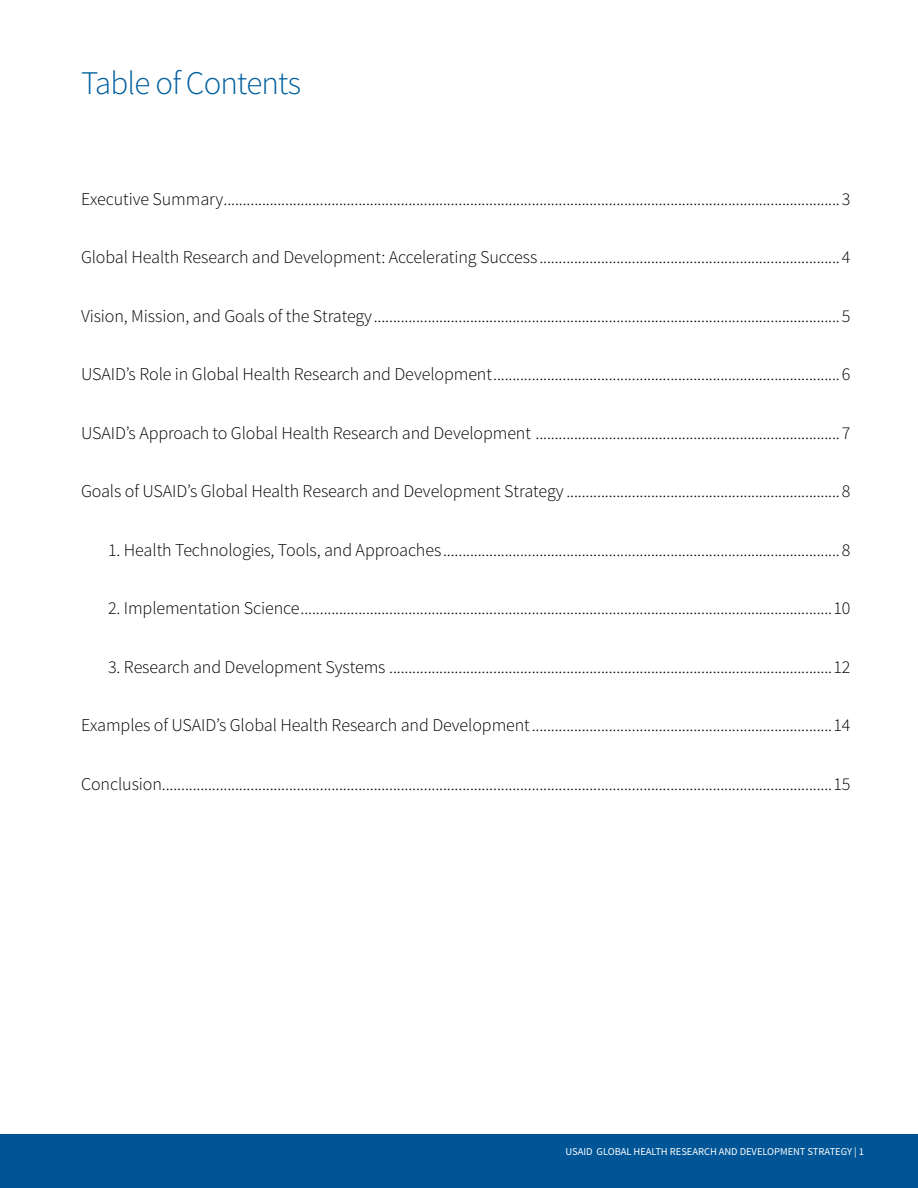
<style>
.page{position:relative;width:918px;height:1188px;background:#fff}
.page>*{position:absolute;margin:0;border:0;box-sizing:border-box;transform-origin:0 0}
.t1{font:300 33px "Source Sans Pro";letter-spacing:-.025em;color:#005f9e}
.t2{font:300 18px "Source Sans Pro";letter-spacing:-.005em;color:#000}
.t3{font:10.5px "Source Sans Pro";letter-spacing:-.005em;color:#fff}
</style>
<div class="page">
<div style="left:0;top:1134px;width:918px;height:54px;background:#005596"></div>
<h2 class="t1" style="left:81px;top:63px;width:222px">Table of Contents</h2>
<p class="t2" style="left:81px;top:188px;width:771px">Executive Summary................................................................................................................................................................3</p>
<p class="t2" style="left:81px;top:246px;width:771px">Global Health Research and Development: Accelerating Success ..............................................................................4</p>
<p class="t2" style="left:81px;top:305px;width:771px">Vision, Mission, and Goals of the Strategy .........................................................................................................................5</p>
<p class="t2" style="left:81px;top:363px;width:771px">USAID’s Role in Global Health Research and Development ..........................................................................................6</p>
<p class="t2" style="left:81px;top:422px;width:771px">USAID’s Approach to Global Health Research and Development ...............................................................................7</p>
<p class="t2" style="left:81px;top:480px;width:771px">Goals of USAID’s Global Health Research and Development Strategy .......................................................................8</p>
<p class="t2" style="left:108px;top:539px;width:744px">1. Health Technologies, Tools, and Approaches .......................................................................................................8</p>
<p class="t2" style="left:108px;top:597px;width:744px">2. Implementation Science..........................................................................................................................................10</p>
<p class="t2" style="left:108px;top:656px;width:744px">3. Research and Development Systems ...................................................................................................................12</p>
<p class="t2" style="left:81px;top:714px;width:771px">Examples of USAID’s Global Health Research and Development ..............................................................................14</p>
<p class="t2" style="left:81px;top:773px;width:771px">Conclusion..............................................................................................................................................................................15</p>
<p class="t3" style="left:566px;top:1145px;width:300px">USAID GLOBAL HEALTH RESEARCH AND DEVELOPMENT STRATEGY | 1</p>
</div>
